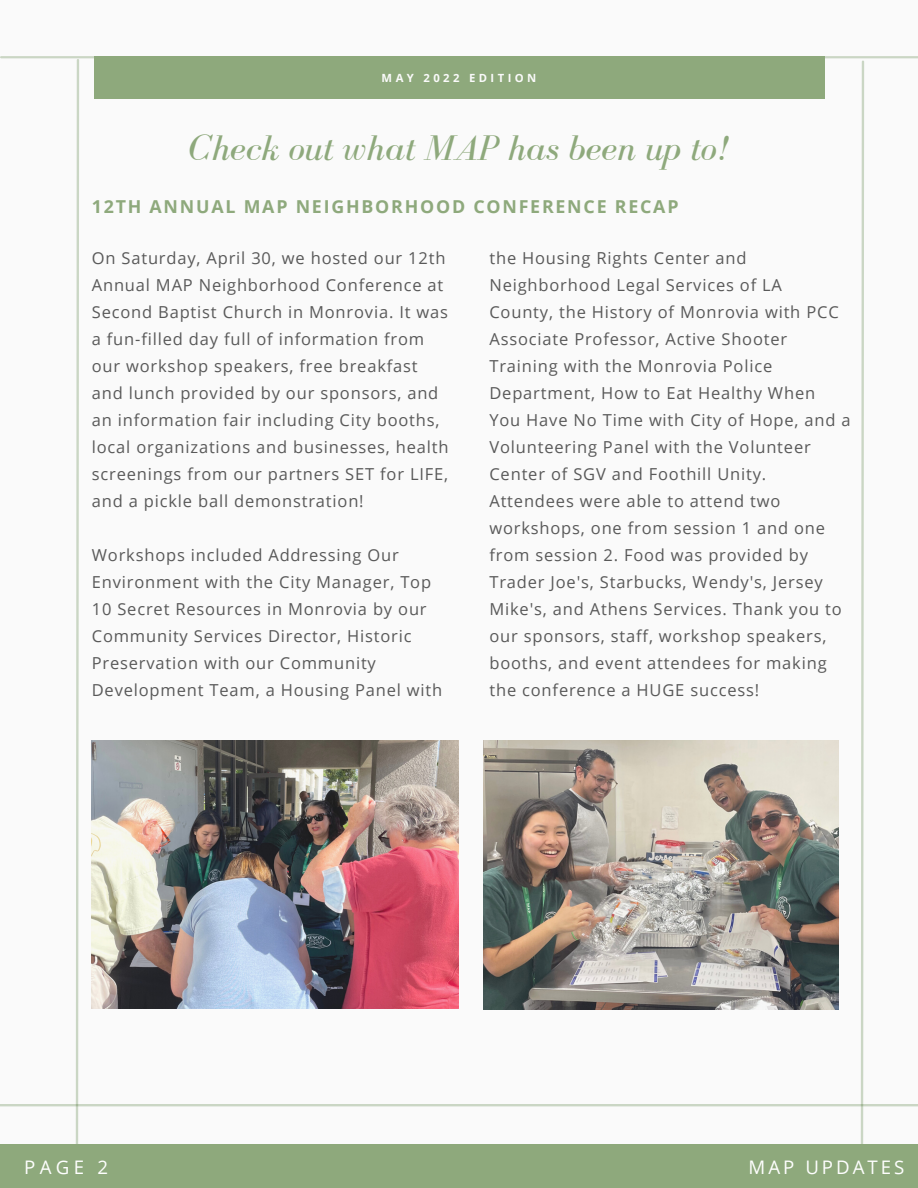
<style>
.page{position:relative;width:918px;height:1188px;background:#fafafa}
.page>*{position:absolute;margin:0;border:0;box-sizing:border-box;transform-origin:0 0}
.t1{font:italic 36.75px "Bodoni FLF";color:#8ea97c}
.t2{font:18.75px "Open Sans";letter-spacing:.16em;color:#fefefe}
.t3{font:700 17.85px "Open Sans";letter-spacing:.1em;color:#8ea97c}
.t4{font:16.5px/27px "Open Sans";letter-spacing:.05em;color:#595959}
.t5{font:700 11.25px "Open Sans";letter-spacing:.3em;color:#fafafa}
</style>
<div class="page">
<hr style="left:1px;top:56px;width:917px;height:2px;background:#1d5400">
<svg style="left:860px;top:60px;width:5px;height:1085px"></svg>
<svg style="left:75px;top:59px;width:5px;height:1086px"></svg>
<hr style="left:0;top:1104px;width:918px;height:2px;background:#1d5400">
<img style="left:92px;top:740px;width:367px;height:269px">
<div style="left:94px;top:56px;width:730px;height:43px;background:#8ea97c"></div>
<div style="left:0;top:1145px;width:918px;height:43px;background:#8ea97c"></div>
<img style="left:483px;top:740px;width:356px;height:269px">
<p class="t5" style="left:382px;top:70px;width:156px">MAY 2022 EDITION</p>
<h1 class="t1" style="left:189px;top:128px;width:542px">Check out what MAP has been up to!</h1>
<p class="t3" style="left:92px;top:194px;width:588px">12TH ANNUAL MAP NEIGHBORHOOD CONFERENCE RECAP</p>
<p class="t4" style="left:489px;top:244px;width:363px">the Housing Rights Center and Neighborhood Legal Services of LA<br>County, the History of Monrovia with PCC Associate Professor, Active Shooter Training with the Monrovia Police Department, How to Eat Healthy When<br>You Have No Time with City of Hope, and a Volunteering Panel with the Volunteer Center of SGV and Foothill Unity.<br>Attendees were able to attend two workshops, one from session 1 and one from session 2. Food was provided by Trader Joe's, Starbucks, Wendy's, Jersey Mike's, and Athens Services. Thank you to our sponsors, staff, workshop speakers, booths, and event attendees for making the conference a HUGE success!</p>
<p class="t4" style="left:92px;top:244px;width:358px">On Saturday, April 30, we hosted our 12th Annual MAP Neighborhood Conference at Second Baptist Church in Monrovia. It was a fun-filled day full of information from our workshop speakers, free breakfast and lunch provided by our sponsors, and an information fair including City booths, local organizations and businesses, health screenings from our partners SET for LIFE, and a pickle ball demonstration!</p>
<p class="t4" style="left:92px;top:541px;width:352px">Workshops included Addressing Our Environment with the City Manager, Top 10 Secret Resources in Monrovia by our Community Services Director, Historic Preservation with our Community Development Team, a Housing Panel with</p>
<p class="t2" style="left:24px;top:1154px;width:86px">PAGE 2</p>
<p class="t2" style="left:749px;top:1154px;width:157px">MAP UPDATES</p>
</div>
